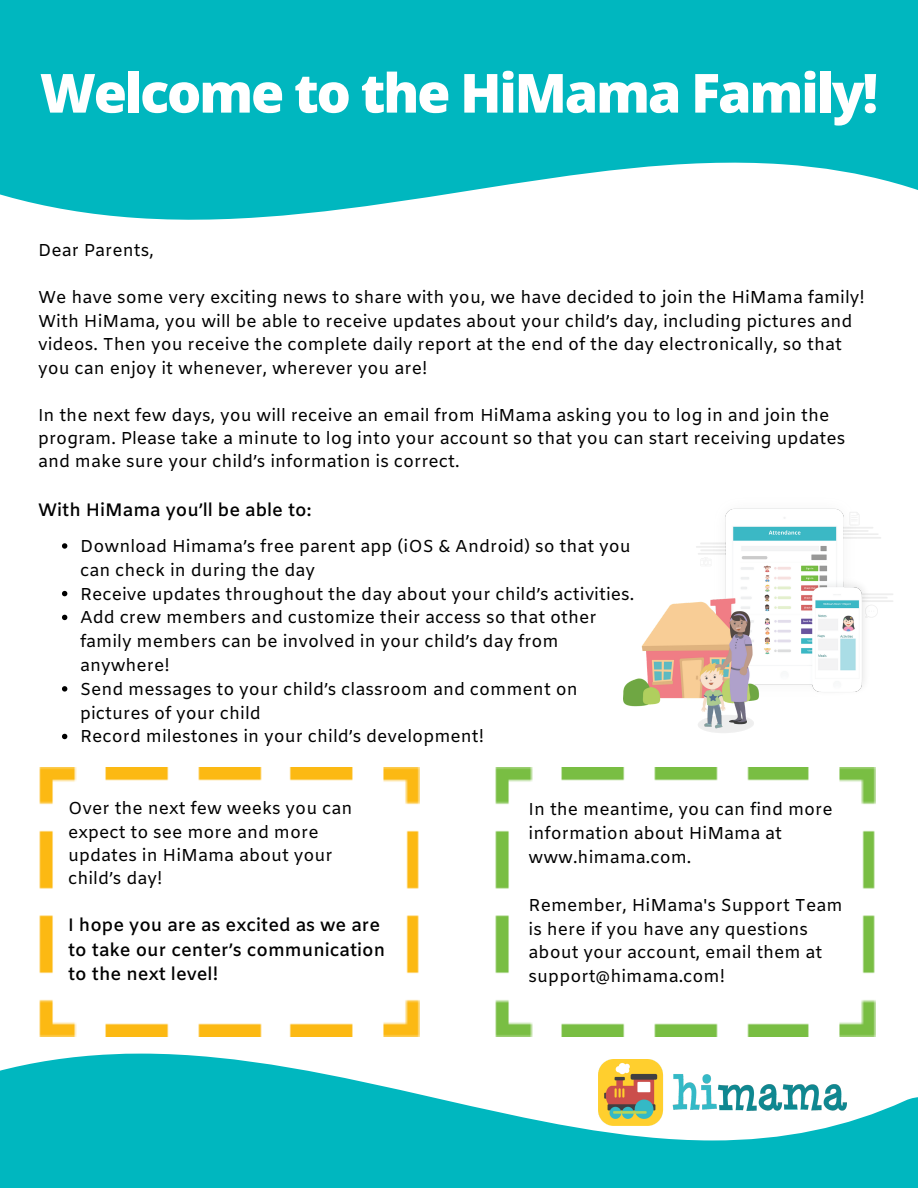
<style>
.page{position:relative;width:918px;height:1188px;background:#fff}
.page>*{position:absolute;margin:0;border:0;box-sizing:border-box;transform-origin:0 0}
.t1{font:800 54px "Open Sans";letter-spacing:-.04em;color:#fff}
.t2{font:600 18px/24.5px "Amiko";color:#000}
.t3{font:17.25px/23.9px "Amiko";color:#000}
</style>
<div class="page">
<svg style="left:0;top:0;width:918px;height:220px;fill:#00b7bf"></svg>
<svg style="left:0;top:1054px;width:918px;height:134px;fill:#00b7bf"></svg>
<img style="left:623px;top:508px;width:270px;height:225px">
<img style="left:495px;top:767px;width:381px;height:269px">
<img style="left:39px;top:767px;width:381px;height:269px">
<svg style="left:62px;top:543px;width:5px;height:6px"></svg>
<svg style="left:62px;top:591px;width:5px;height:5px"></svg>
<svg style="left:62px;top:615px;width:5px;height:5px"></svg>
<svg style="left:62px;top:686px;width:5px;height:6px"></svg>
<svg style="left:62px;top:734px;width:5px;height:5px"></svg>
<h1 class="t1" style="left:40px;top:55px;width:840px">Welcome to the HiMama Family!</h1>
<p class="t3" style="left:38px;top:240px;width:117px">Dear Parents,</p>
<p class="t3" style="left:38px;top:287px;width:828px;line-height:23.4px">We have some very exciting news to share with you, we have decided to join the HiMama family!<br>With HiMama, you will be able to receive updates about your child’s day, including pictures and videos. Then you receive the complete daily report at the end of the day electronically, so that you can enjoy it whenever, wherever you are!</p>
<p class="t3" style="left:38px;top:404px;width:809px;line-height:23.4px">In the next few days, you will receive an email from HiMama asking you to log in and join the program. Please take a minute to log into your account so that you can start receiving updates and make sure your child’s information is correct.</p>
<p class="t2" style="left:38px;top:499px;width:275px">With HiMama you’ll be able to:</p>
<p class="t3" style="left:80px;top:536px;width:556px">Download Himama’s free parent app (iOS &amp; Android) so that you can check in during the day<br>Receive updates throughout the day about your child’s activities.<br>Add crew members and customize their access so that other family members can be involved in your child’s day from anywhere!<br>Send messages to your child’s classroom and comment on pictures of your child<br>Record milestones in your child’s development!</p>
<p class="t3" style="left:68px;top:798px;width:286px;line-height:23.1px">Over the next few weeks you can expect to see more and more updates in HiMama about your child’s day!</p>
<p class="t2" style="left:68px;top:914px;width:319px">I hope you are as excited as we are to take our center’s communication to the next level!</p>
<p class="t3" style="left:529px;top:799px;width:306px">In the meantime, you can find more information about HiMama at www.himama.com.</p>
<p class="t3" style="left:529px;top:894px;width:315px">Remember, HiMama's Support Team is here if you have any questions about your account, email them at support@himama.com!</p>
</div>
